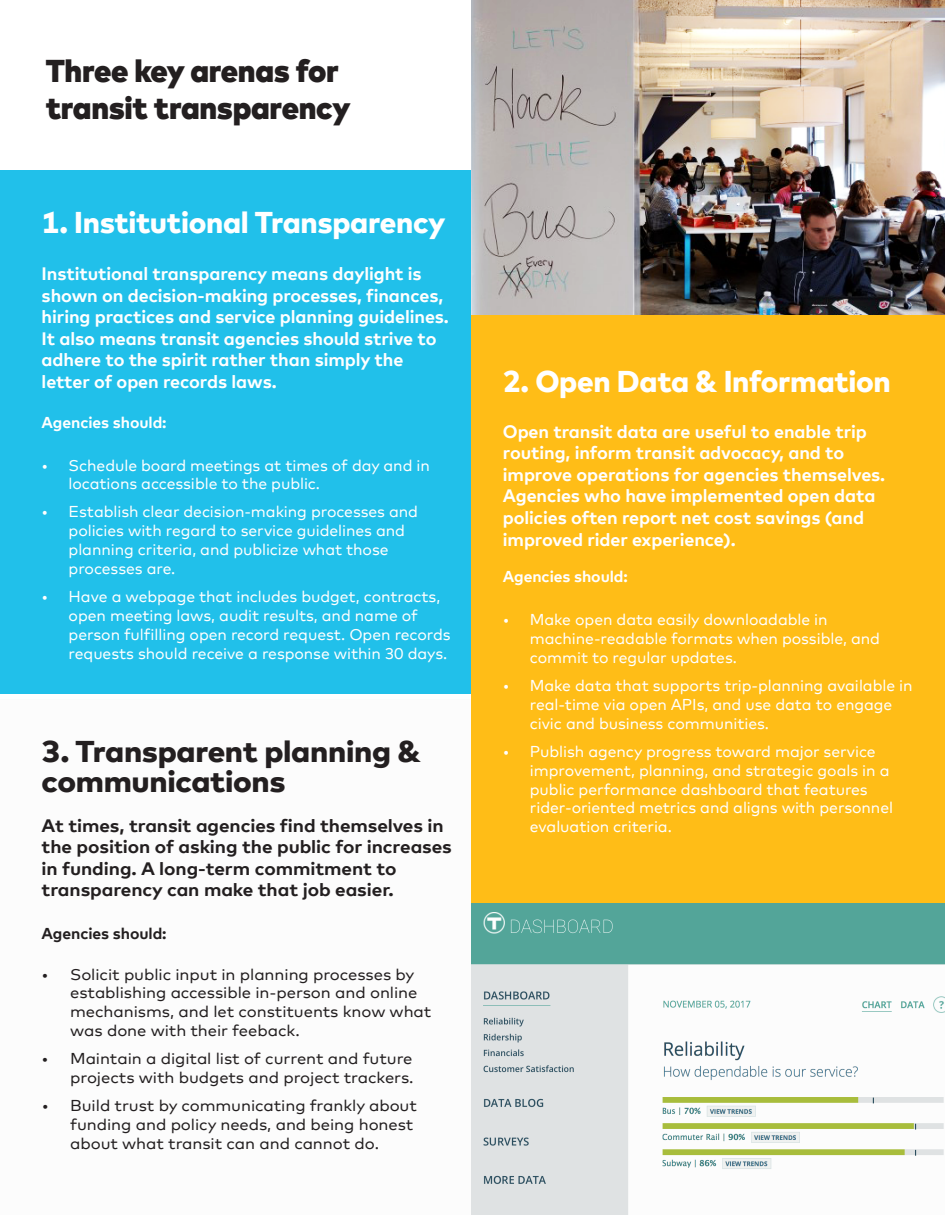
<style>
.page{position:relative;width:945px;height:1215px;background:#fff}
.page>*{position:absolute;margin:0;border:0;box-sizing:border-box;transform-origin:0 0}
.t1{font:900 31.5px "Mark Offc Pro";letter-spacing:-.01em;color:#231f20}
.t2{font:800 30px "Mark Offc Pro";letter-spacing:-.01em;color:#fff}
.t3{font:800 30px/30px "Mark Offc Pro";letter-spacing:-.01em;color:#231f20;scale:1.06 1}
.t4{font:700 18px/21.6px "Mark Offc Pro";letter-spacing:-.005em;color:#fff}
.t5{font:700 18px/21.6px "Mark Offc Pro";letter-spacing:-.005em;color:#231f20;scale:1.06 1}
.t6{font:15.75px/18.9px "Mark Offc Pro";letter-spacing:-.005em;color:#fff}
.t7{font:15.75px/18.9px "Mark Offc Pro";letter-spacing:-.005em;color:#231f20;scale:1.06 1}
.t8{font:700 15.75px "Mark Offc Pro";letter-spacing:-.005em;color:#fff}
.t9{font:700 15.75px "Mark Offc Pro";letter-spacing:-.005em;color:#231f20}
</style>
<div class="page">
<div style="left:0;top:170px;width:472px;height:524px;background:#21c0ea"></div>
<div style="left:472px;top:273px;width:473px;height:679px;background:#ffbd17"></div>
<img style="left:472px;top:903px;width:473px;height:312px">
<img style="left:472px;top:0;width:473px;height:314px">
<h1 class="t1" style="left:46px;top:46px;width:295px">Three key arenas for</h1>
<h1 class="t1" style="left:46px;top:83px;width:307px">transit transparency</h1>
<h2 class="t2" style="left:42px;top:199px;width:405px">1. Institutional Transparency</h2>
<p class="t4" style="left:42px;top:261px;width:409px">Institutional transparency means daylight is shown on decision-making processes, finances, hiring practices and service planning guidelines.<br>It also means transit agencies should strive to adhere to the spirit rather than simply the letter of open records laws.</p>
<p class="t8" style="left:42px;top:410px;width:127px">Agencies should:</p>
<p class="t6" style="left:69px;top:454px;width:363px;text-indent:-27px">• Schedule board meetings at times of day and in locations accessible to the public.</p>
<p class="t6" style="left:69px;top:501px;width:351px;text-indent:-27px">• Establish clear decision-making processes and policies with regard to service guidelines and planning criteria, and publicize what those processes are.</p>
<p class="t6" style="left:69px;top:586px;width:384px;text-indent:-27px">• Have a webpage that includes budget, contracts, open meeting laws, audit results, and name of person fulfilling open record request. Open records requests should receive a response within 30 days.</p>
<h2 class="t3" style="left:42px;top:734px;width:360px">3. Transparent planning &amp; communications</h2>
<p class="t5" style="left:42px;top:813px;width:389px">At times, transit agencies find themselves in the position of asking the public for increases in funding. A long-term commitment to transparency can make that job easier.</p>
<p class="t9" style="left:42px;top:922px;width:127px">Agencies should:</p>
<p class="t7" style="left:70px;top:963px;width:342px;text-indent:-29px">• Solicit public input in planning processes by establishing accessible in-person and online mechanisms, and let constituents know what was done with their feeback.</p>
<p class="t7" style="left:42px;top:1048px;width:352px;text-align:right">• Maintain a digital list of current and future projects with budgets and project trackers.</p>
<p class="t7" style="left:70px;top:1095px;width:329px;text-indent:-29px">• Build trust by communicating frankly about funding and policy needs, and being honest about what transit can and cannot do.</p>
<h2 class="t2" style="left:503px;top:358px;width:390px">2. Open Data &amp; Information</h2>
<p class="t4" style="left:503px;top:419px;width:384px">Open transit data are useful to enable trip routing, inform transit advocacy, and to improve operations for agencies themselves.<br>Agencies who have implemented open data policies often report net cost savings (and improved rider experience).</p>
<p class="t8" style="left:503px;top:565px;width:127px">Agencies should:</p>
<p class="t6" style="left:530px;top:609px;width:352px;text-indent:-27px">• Make open data easily downloadable in machine-readable formats when possible, and commit to regular updates.</p>
<p class="t6" style="left:530px;top:675px;width:384px;text-indent:-27px">• Make data that supports trip-planning available in real-time via open APIs, and use data to engage civic and business communities.</p>
<p class="t6" style="left:530px;top:741px;width:365px;text-indent:-27px">• Publish agency progress toward major service improvement, planning, and strategic goals in a public performance dashboard that features rider-oriented metrics and aligns with personnel evaluation criteria.</p>
</div>
